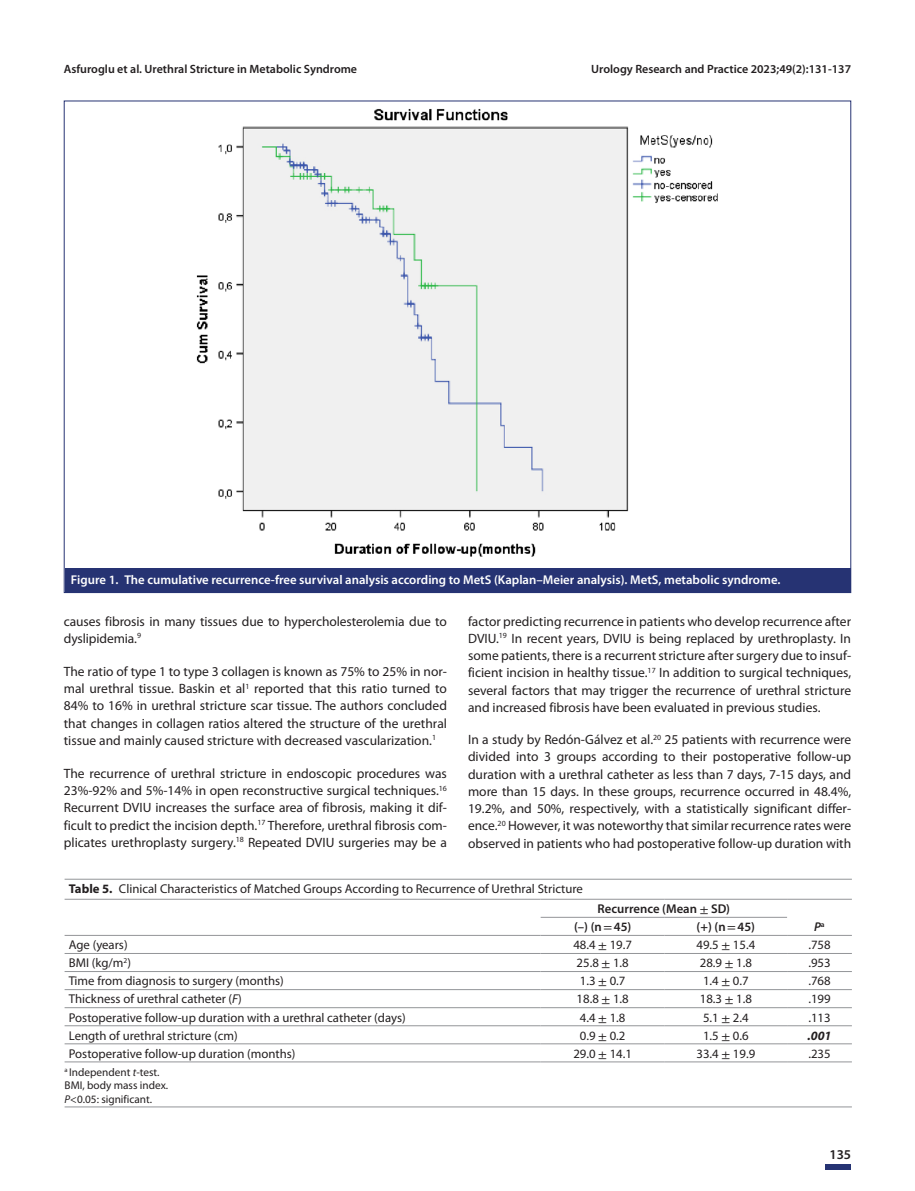
<style>
.page{position:relative;width:915px;height:1191px;background:#fff}
.page>*{position:absolute;margin:0;border:0;box-sizing:border-box;transform-origin:0 0}
.TXI{font:13.5px/17.2px "Myriad Pro";color:#231f20;text-align:justify}
.t1{font:600 13.5px "Myriad Pro";color:#231f20}
.TB{font:12.75px "Myriad Pro";color:#231f20}
.FC{font:600 12.75px "Myriad Pro";color:#fff}
.TC{font:12.75px "Myriad Pro";color:#231f20}
.TB_Bot_Rule{font:12.75px "Myriad Pro";color:#231f20}
.TCH{font:600 12.75px "Myriad Pro";color:#231f20}
.TCH_N{font:600 12.75px "Myriad Pro";color:#231f20}
.TB-2{font:italic 700 12.75px "Myriad Pro";color:#231f20}
.TCH-2{font:italic 600 12.75px "Myriad Pro";color:#231f20}
.t2{font:600 12px "Myriad Pro";color:#231f20}
.TFN{font:11.25px "Myriad Pro";color:#231f20}
.TFN_F{font:11.25px "Myriad Pro";color:#231f20}
.s1{font-weight:700}
.s2{font-family:"STIX General";font-weight:400}
.s3{font-family:"STIX General"}
.s4{font-style:italic}
</style>
<div class="page">
<div style="left:825px;top:1163px;width:25px;height:6px;background:#263373"></div>
<img style="left:197px;top:109px;width:521px;height:448px">
<div style="left:65px;top:568px;width:785px;height:25px;background:#263373"></div>
<hr style="left:65px;top:879px;width:786px;height:1px;background:#939598">
<hr style="left:65px;top:1106px;width:786px;height:1px;background:#939598">
<hr style="left:65px;top:899px;width:475px;height:1px;background:#939598">
<hr style="left:540px;top:899px;width:124px;height:1px;background:#939598">
<hr style="left:664px;top:899px;width:122px;height:1px;background:#939598">
<hr style="left:786px;top:899px;width:65px;height:1px;background:#939598">
<hr style="left:540px;top:917px;width:124px;height:1px;background:#939598">
<hr style="left:664px;top:917px;width:122px;height:1px;background:#939598">
<hr style="left:65px;top:935px;width:475px;height:1px;background:#939598">
<hr style="left:540px;top:935px;width:124px;height:1px;background:#939598">
<hr style="left:664px;top:935px;width:122px;height:1px;background:#939598">
<hr style="left:786px;top:935px;width:65px;height:1px;background:#939598">
<hr style="left:65px;top:953px;width:475px;height:1px;background:#939598">
<hr style="left:540px;top:953px;width:124px;height:1px;background:#939598">
<hr style="left:664px;top:953px;width:122px;height:1px;background:#939598">
<hr style="left:786px;top:953px;width:65px;height:1px;background:#939598">
<hr style="left:65px;top:971px;width:475px;height:1px;background:#939598">
<hr style="left:540px;top:971px;width:124px;height:1px;background:#939598">
<hr style="left:664px;top:971px;width:122px;height:1px;background:#939598">
<hr style="left:786px;top:971px;width:65px;height:1px;background:#939598">
<hr style="left:65px;top:989px;width:475px;height:1px;background:#939598">
<hr style="left:540px;top:989px;width:124px;height:1px;background:#939598">
<hr style="left:664px;top:989px;width:122px;height:1px;background:#939598">
<hr style="left:786px;top:989px;width:65px;height:1px;background:#939598">
<hr style="left:65px;top:1007px;width:475px;height:1px;background:#939598">
<hr style="left:540px;top:1007px;width:124px;height:1px;background:#939598">
<hr style="left:664px;top:1007px;width:122px;height:1px;background:#939598">
<hr style="left:786px;top:1007px;width:65px;height:1px;background:#939598">
<hr style="left:65px;top:1025px;width:475px;height:1px;background:#939598">
<hr style="left:540px;top:1025px;width:124px;height:1px;background:#939598">
<hr style="left:664px;top:1025px;width:122px;height:1px;background:#939598">
<hr style="left:786px;top:1025px;width:65px;height:1px;background:#939598">
<hr style="left:65px;top:1043px;width:475px;height:1px;background:#939598">
<hr style="left:65px;top:1061px;width:475px;height:1px;background:#939598">
<hr style="left:540px;top:1043px;width:124px;height:1px;background:#939598">
<hr style="left:540px;top:1061px;width:124px;height:1px;background:#939598">
<hr style="left:664px;top:1043px;width:122px;height:1px;background:#939598">
<hr style="left:664px;top:1061px;width:122px;height:1px;background:#939598">
<hr style="left:786px;top:1043px;width:65px;height:1px;background:#939598">
<hr style="left:786px;top:1061px;width:65px;height:1px;background:#939598">
<p class="t2" style="left:64px;top:61px;width:295px">Asfuroglu et al. Urethral Stricture in Metabolic Syndrome</p>
<p class="t2" style="left:591px;top:61px;width:261px">Urology Research and Practice 2023;49(2):131-137</p>
<p class="FC" style="left:71px;top:572px;width:710px">Figure 1. The cumulative recurrence-free survival analysis according to MetS (Kaplan–Meier analysis). MetS, metabolic syndrome.</p>
<p class="TXI" style="left:64px;top:612px;width:384px">causes fibrosis in many tissues due to hypercholesterolemia due to dyslipidemia.<sup>9</sup></p>
<p class="TXI" style="left:64px;top:662px;width:384px">The ratio of type 1 to type 3 collagen is known as 75% to 25% in nor&shy;mal urethral tissue. Baskin et al<sup>1</sup> reported that this ratio turned to 84% to 16% in urethral stricture scar tissue. The authors concluded that changes in collagen ratios altered the structure of the urethral tissue and mainly caused stricture with decreased vascularization.<sup>1</sup></p>
<p class="TXI" style="left:64px;top:764px;width:384px">The recurrence of urethral stricture in endoscopic procedures was 23%-92% and 5%-14% in open reconstructive surgical techniques.<sup>16<br></sup>Recurrent DVIU increases the surface area of fibrosis, making it dif&shy;ficult to predict the incision depth.<sup>17</sup> Therefore, urethral fibrosis com&shy;plicates urethroplasty surgery.<sup>18</sup> Repeated DVIU surgeries may be a</p>
<p class="TXI" style="left:468px;top:612px;width:384px">factor predicting recurrence in patients who develop recurrence after DVIU.<sup>19</sup> In recent years, DVIU is being replaced by urethroplasty. In some patients, there is a recurrent stricture after surgery due to insuf&shy;ficient incision in healthy tissue.<sup>17</sup> In addition to surgical techniques, several factors that may trigger the recurrence of urethral stricture and increased fibrosis have been evaluated in previous studies.</p>
<p class="TXI" style="left:468px;top:730px;width:384px">In a study by Redón-Gálvez et al.<sup>20</sup> 25 patients with recurrence were divided into 3 groups according to their postoperative follow-up duration with a urethral catheter as less than 7 days, 7-15 days, and more than 15 days. In these groups, recurrence occurred in 48.4%, 19.2%, and 50%, respectively, with a statistically significant differ&shy;ence.<sup>20</sup> However, it was noteworthy that similar recurrence rates were observed in patients who had postoperative follow-up duration with</p>
<p class="TC" style="left:69px;top:881px;width:515px"><span class="s1">Table 5.</span> Clinical Characteristics of Matched Groups According to Recurrence of Urethral Stricture</p>
<p class="TCH" style="left:597px;top:900px;width:134px">Recurrence (Mean <span class="s2">±</span> SD)</p>
<p class="TCH_N" style="left:574px;top:918px;width:59px">(–) (n<span class="s2">=</span>45)</p>
<p class="TCH_N" style="left:696px;top:918px;width:60px">(+) (n<span class="s2">=</span>45)</p>
<p class="TCH-2" style="left:814px;top:918px;width:12px">P<sup>a</sup></p>
<p class="TB" style="left:69px;top:937px;width:60px">Age (years)</p>
<p class="TB" style="left:573px;top:937px;width:60px">48.4 <span class="s3">±</span> 19.7</p>
<p class="TB" style="left:696px;top:937px;width:60px">49.5 <span class="s3">±</span> 15.4</p>
<p class="TB" style="left:808px;top:937px;width:24px">.758</p>
<p class="TB" style="left:69px;top:955px;width:64px">BMI (kg/m<sup>2</sup>)</p>
<p class="TB" style="left:576px;top:955px;width:54px">25.8 <span class="s3">±</span> 1.8</p>
<p class="TB" style="left:699px;top:955px;width:54px">28.9 <span class="s3">±</span> 1.8</p>
<p class="TB" style="left:808px;top:955px;width:24px">.953</p>
<p class="TB" style="left:69px;top:973px;width:216px">Time from diagnosis to surgery (months)</p>
<p class="TB" style="left:579px;top:973px;width:47px">1.3 <span class="s3">±</span> 0.7</p>
<p class="TB" style="left:702px;top:973px;width:47px">1.4 <span class="s3">±</span> 0.7</p>
<p class="TB" style="left:808px;top:973px;width:24px">.768</p>
<p class="TB" style="left:69px;top:991px;width:174px">Thickness of urethral catheter (<span class="s4">F</span>)</p>
<p class="TB" style="left:576px;top:991px;width:54px">18.8 <span class="s3">±</span> 1.8</p>
<p class="TB" style="left:699px;top:991px;width:54px">18.3 <span class="s3">±</span> 1.8</p>
<p class="TB" style="left:808px;top:991px;width:24px">.199</p>
<p class="TB" style="left:69px;top:1009px;width:338px">Postoperative follow-up duration with a urethral catheter (days)</p>
<p class="TB" style="left:579px;top:1009px;width:47px">4.4 <span class="s3">±</span> 1.8</p>
<p class="TB" style="left:702px;top:1009px;width:47px">5.1 <span class="s3">±</span> 2.4</p>
<p class="TB" style="left:808px;top:1009px;width:24px">.113</p>
<p class="TB" style="left:69px;top:1027px;width:170px">Length of urethral stricture (cm)</p>
<p class="TB" style="left:579px;top:1027px;width:47px">0.9 <span class="s3">±</span> 0.2</p>
<p class="TB" style="left:702px;top:1027px;width:47px">1.5 <span class="s3">±</span> 0.6</p>
<p class="TB-2" style="left:807px;top:1027px;width:26px">.001</p>
<p class="TB_Bot_Rule" style="left:69px;top:1045px;width:228px">Postoperative follow-up duration (months)</p>
<p class="TB_Bot_Rule" style="left:573px;top:1045px;width:60px">29.0 <span class="s3">±</span> 14.1</p>
<p class="TB_Bot_Rule" style="left:696px;top:1045px;width:60px">33.4 <span class="s3">±</span> 19.9</p>
<p class="TB_Bot_Rule" style="left:808px;top:1045px;width:24px">.235</p>
<p class="TFN_F" style="left:65px;top:1064px;width:96px"><sup>a</sup> Independent <span class="s4">t</span>-test.</p>
<p class="TFN" style="left:65px;top:1078px;width:105px">BMI, body mass index.</p>
<p class="TFN" style="left:65px;top:1091px;width:89px"><span class="s4">P</span>&lt;0.05: significant.</p>
<p class="t1" style="left:829px;top:1145px;width:23px">135</p>
</div>
